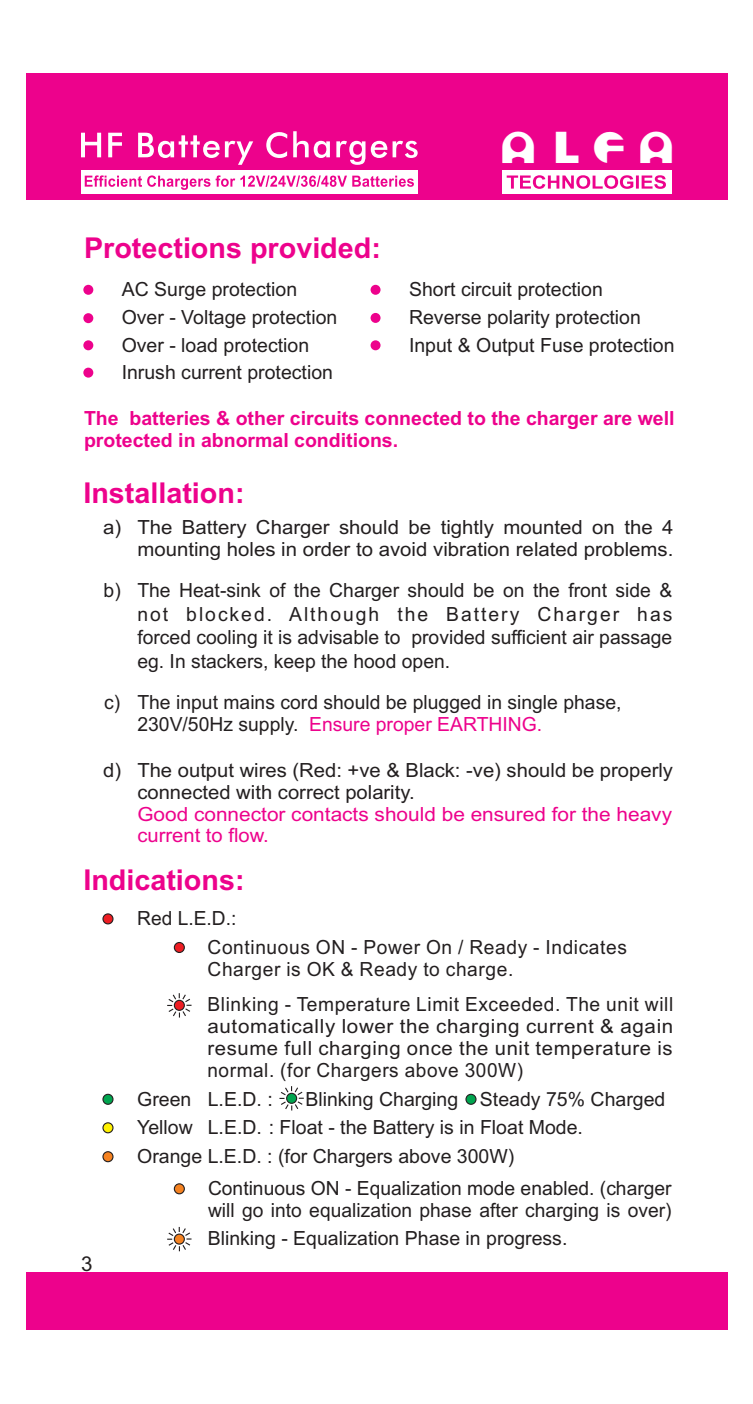
<style>
.page{position:relative;width:753px;height:1404px;background:#fff}
.page>*{position:absolute;margin:0;border:0;box-sizing:border-box;transform-origin:0 0}
.t1{font:39.15px "Espheres";color:#fff}
.t2{font:700 28.8px "Arial";color:#ed028c}
.t3{font:20.47px "Arial";color:#231f20}
.t4{font:19.57px/27.7px "Arial";color:#231f20}
.t5{font:19.57px/21.8px "Arial";color:#231f20;scale:1.05 1}
.t6{font:700 19.57px/21.8px "Arial";color:#ed028c}
.t7{font:19.57px/21.8px "Arial";color:#231f20;scale:1.04 1}
.t8{font:19.57px/21.8px "Arial";letter-spacing:.03em;color:#231f20}
.t9{font:19.57px/21.8px "Arial";color:#ed028c;scale:1.07 1}
.s1{color:#ed028c}
</style>
<div class="page">
<div style="left:26px;top:1272px;width:701px;height:57px;background:#ed028c"></div>
<div style="left:26px;top:74px;width:701px;height:126px;background:#ed028c"></div>
<svg style="left:81px;top:131px;width:336px;height:34px"></svg>
<div style="left:81px;top:170px;width:336px;height:24px;background:#fff"></div>
<svg style="left:85px;top:175px;width:329px;height:15px"></svg>
<div style="left:502px;top:170px;width:169px;height:24px;background:#fff"></div>
<svg style="left:506px;top:175px;width:160px;height:14px"></svg>
<div style="left:83px;top:285px;width:10px;height:10px;background:#ed028c;border-radius:50%"></div>
<div style="left:83px;top:313px;width:10px;height:10px;background:#ed028c;border-radius:50%"></div>
<div style="left:83px;top:340px;width:10px;height:10px;background:#ed028c;border-radius:50%"></div>
<div style="left:83px;top:367px;width:10px;height:10px;background:#ed028c;border-radius:50%"></div>
<div style="left:370px;top:285px;width:10px;height:10px;background:#ed028c;border-radius:50%"></div>
<div style="left:370px;top:313px;width:10px;height:10px;background:#ed028c;border-radius:50%"></div>
<div style="left:370px;top:340px;width:10px;height:10px;background:#ed028c;border-radius:50%"></div>
<div style="left:102px;top:1093px;width:11px;height:11px;background:#00a54f;border:1px solid #231f20;border-radius:50%"></div>
<div style="left:102px;top:1122px;width:11px;height:11px;background:#fff101;border:1px solid #231f20;border-radius:50%"></div>
<svg style="left:102px;top:1150px;width:11px;height:12px"></svg>
<div style="left:102px;top:913px;width:11px;height:11px;background:#ee1d23;border:1px solid #231f20;border-radius:50%"></div>
<div style="left:174px;top:1183px;width:11px;height:11px;background:#f58220;border:1px solid #231f20;border-radius:50%"></div>
<svg style="left:174px;top:941px;width:11px;height:11px"></svg>
<svg style="left:167px;top:1226px;width:24px;height:25px"></svg>
<svg style="left:167px;top:993px;width:24px;height:24px"></svg>
<svg style="left:279px;top:1086px;width:25px;height:24px"></svg>
<div style="left:465px;top:1093px;width:11px;height:11px;background:#00a54f;border:1px solid #231f20;border-radius:50%"></div>
<h1 class="t1" style="left:502px;top:124px;width:179px">alfa</h1>
<h2 class="t2" style="left:84px;top:237px;width:298px">Protections provided:</h2>
<p class="t4" style="left:122px;top:277px;width:217px">AC Surge protection<br>Over - Voltage protection<br>Over - load protection<br>Inrush current protection</p>
<p class="t4" style="left:409px;top:277px;width:267px">Short circuit protection<br>Reverse polarity protection<br>Input &amp; Output Fuse protection</p>
<p class="t6" style="left:84px;top:409px;width:592px">The batteries &amp; other circuits connected to the charger are well protected in abnormal conditions.</p>
<h2 class="t2" style="left:83px;top:481px;width:163px">Installation:</h2>
<p class="t5" style="left:137px;top:518px;width:512px">The Battery Charger should be tightly mounted on the 4 mounting holes in order to avoid vibration related problems.</p>
<p class="t5" style="left:103px;top:518px;width:19px">a)</p>
<p class="t4" style="left:137px;top:580px;width:536px;line-height:23.6px;text-align:justify;text-indent:-34px">b) The Heat-sink of the Charger should be on the front side &amp; not blocked. Although the Battery Charger has forced cooling it is advisable to provided sufficient air passage eg. In stackers, keep the hood open.</p>
<p class="t4" style="left:104px;top:690px;width:18px">c)</p>
<p class="t7" style="left:103px;top:761px;width:19px">d)</p>
<p class="t4" style="left:137px;top:693px;width:485px;line-height:21.8px">The input mains cord should be plugged in single phase,<br>230V/50Hz supply. <span class="s1">Ensure proper EARTHING.</span></p>
<p class="t7" style="left:137px;top:761px;width:516px">The output wires (Red: +ve &amp; Black: -ve) should be properly connected with correct polarity.</p>
<p class="t9" style="left:137px;top:804px;width:501px">Good connector contacts should be ensured for the heavy current to flow.</p>
<h2 class="t2" style="left:83px;top:868px;width:163px">Indications:</h2>
<p class="t4" style="left:137px;top:906px;width:101px">Red L.E.D.:</p>
<p class="t8" style="left:208px;top:937px;width:421px">Continuous ON - Power On / Ready - Indicates<br>Charger is OK &amp; Ready to charge.</p>
<p class="t4" style="left:207px;top:995px;width:467px;line-height:21.8px;text-align:justify">Blinking - Temperature Limit Exceeded. The unit will automatically lower the charging current &amp; again resume full charging once the unit temperature is normal. (for Chargers above 300W)</p>
<p class="t4" style="left:137px;top:1086px;width:529px;line-height:28.6px;text-indent:168px">Blinking Charging Steady 75% Charged<br>Yellow L.E.D. : Float - the Battery is in Float Mode.<br>Orange L.E.D. : (for Chargers above 300W)</p>
<p class="t4" style="left:137px;top:1086px;width:137px">Green L.E.D. :</p>
<p class="t4" style="left:208px;top:1179px;width:465px;line-height:21.8px">Continuous ON - Equalization mode enabled. (charger will go into equalization phase after charging is over)</p>
<p class="t3" style="left:81px;top:1255px;width:13px">3</p>
<p class="t4" style="left:208px;top:1226px;width:361px">Blinking - Equalization Phase in progress.</p>
</div>
